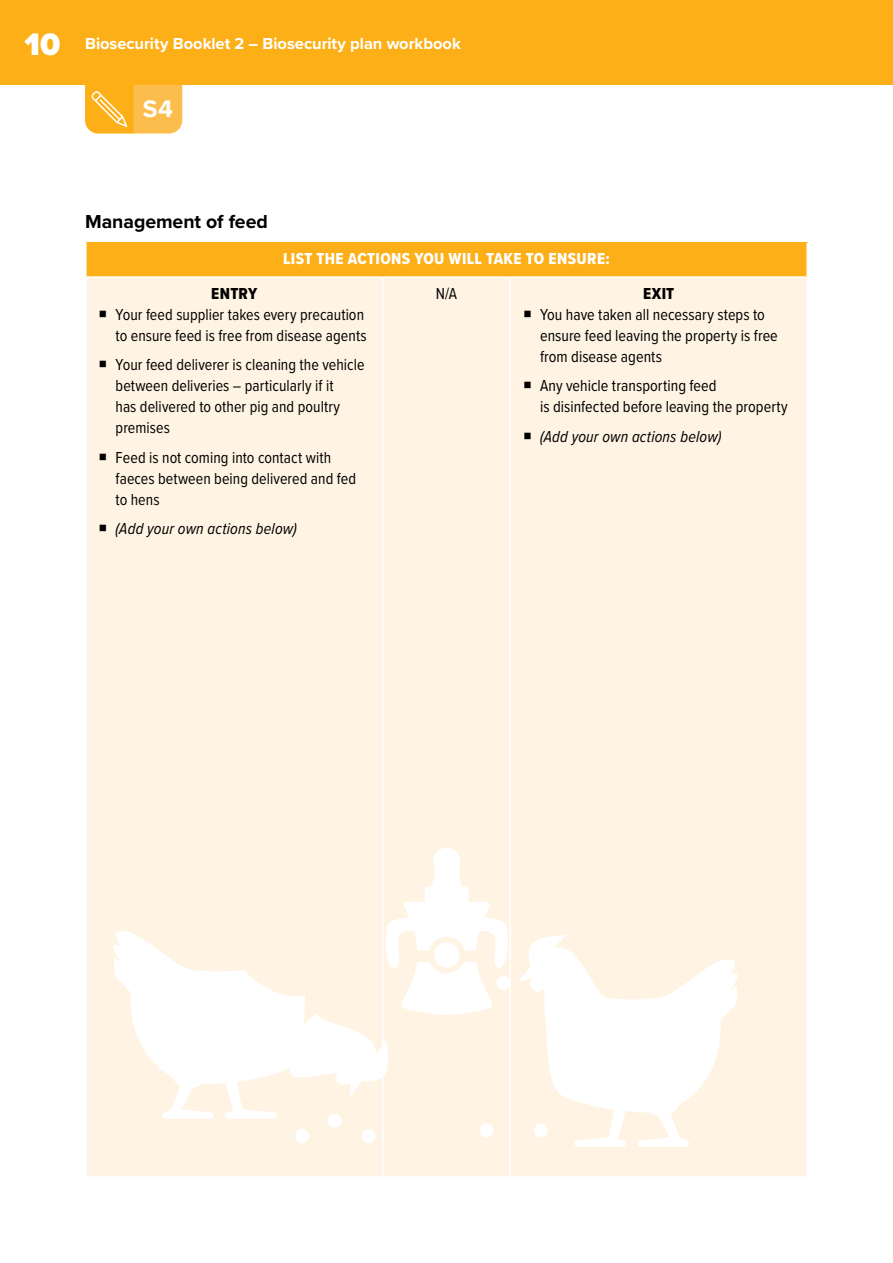
<style>
.page{position:relative;width:893px;height:1263px;background:#fff}
.page>*{position:absolute;margin:0;border:0;box-sizing:border-box;transform-origin:0 0}
.t1{font:700 24.9px "Proxima Nova";color:#fff}
.t2{font:700 19.5px "Proxima Nova";letter-spacing:-.005em;color:#000}
.t3{font:16.5px/21px "Proxima Nova Cond";letter-spacing:.005em;color:#000}
.t4{font:italic 16.5px "Proxima Nova Cond";letter-spacing:.01em;color:#000}
.t5{font:700 16.5px "Proxima Nova";color:#fff}
.t6{font:16.5px "Proxima Nova Cond Extrabld";letter-spacing:.025em;color:#fff}
.t7{font:16.5px "Proxima Nova Cond Extrabld";letter-spacing:.01em;color:#000}
.s1{font-weight:900;font-size:32.25px}
</style>
<div class="page">
<div style="left:0;top:0;width:893px;height:85px;background:#fcaf17"></div>
<svg style="left:85px;top:85px;width:97px;height:49px;background:#fcbb41"></svg>
<div style="left:86px;top:243px;width:721px;height:34px;background:#fcaf17"></div>
<div style="left:87px;top:278px;width:719px;height:898px;background:#fff4e3"></div>
<hr style="left:85px;top:243px;width:2px;height:33px;background:#fff">
<hr style="left:806px;top:243px;width:2px;height:33px;background:#fff">
<hr style="left:85px;top:276px;width:298px;height:2px;background:#fff">
<hr style="left:383px;top:276px;width:127px;height:2px;background:#fff">
<hr style="left:382px;top:278px;width:1px;height:898px;background:#fff">
<hr style="left:510px;top:276px;width:298px;height:2px;background:#fff">
<hr style="left:509px;top:278px;width:2px;height:898px;background:#fff">
<svg style="left:112px;top:930px;width:279px;height:189px;fill:#fff4e3"></svg>
<div style="left:328px;top:1114px;width:14px;height:13px;background:#fff;border-radius:50%"></div>
<div style="left:362px;top:1129px;width:14px;height:14px;background:#fff;border-radius:50%"></div>
<div style="left:295px;top:1129px;width:14px;height:14px;background:#fff;border-radius:50%"></div>
<div style="left:479px;top:1123px;width:14px;height:14px;background:#fff;border-radius:50%"></div>
<svg style="left:385px;top:847px;width:124px;height:168px"></svg>
<svg style="left:518px;top:935px;width:221px;height:212px"></svg>
<svg style="left:100px;top:310px;width:6px;height:7px"></svg>
<svg style="left:100px;top:361px;width:6px;height:6px"></svg>
<svg style="left:100px;top:453px;width:6px;height:7px"></svg>
<svg style="left:100px;top:525px;width:6px;height:6px"></svg>
<svg style="left:524px;top:310px;width:7px;height:7px"></svg>
<svg style="left:524px;top:382px;width:7px;height:6px"></svg>
<svg style="left:524px;top:432px;width:7px;height:7px"></svg>
<p class="t5" style="left:25px;top:31px;width:438px"><span class="s1">10</span> Biosecurity Booklet 2 – Biosecurity plan workbook</p>
<h1 class="t1" style="left:143px;top:90px;width:32px">S4</h1>
<p class="t2" style="left:85px;top:207px;width:184px">Management of feed</p>
<p class="t6" style="left:283px;top:247px;width:328px">LIST THE ACTIONS YOU WILL TAKE TO ENSURE:</p>
<p class="t7" style="left:211px;top:281px;width:47px">ENTRY</p>
<p class="t3" style="left:116px;top:303px;width:253px">Your feed supplier takes every precaution to ensure feed is free from disease agents</p>
<p class="t3" style="left:116px;top:353px;width:250px">Your feed deliverer is cleaning the vehicle between deliveries – particularly if it<br>has delivered to other pig and poultry premises</p>
<p class="t3" style="left:116px;top:446px;width:242px">Feed is not coming into contact with faeces between being delivered and fed to hens</p>
<p class="t4" style="left:116px;top:516px;width:183px">(Add your own actions below)</p>
<p class="t3" style="left:436px;top:282px;width:23px">N/A</p>
<p class="t7" style="left:643px;top:281px;width:33px">EXIT</p>
<p class="t3" style="left:540px;top:303px;width:239px">You have taken all necessary steps to ensure feed leaving the property is free from disease agents</p>
<p class="t3" style="left:540px;top:374px;width:249px">Any vehicle transporting feed<br>is disinfected before leaving the property</p>
<p class="t4" style="left:540px;top:424px;width:183px">(Add your own actions below)</p>
</div>
